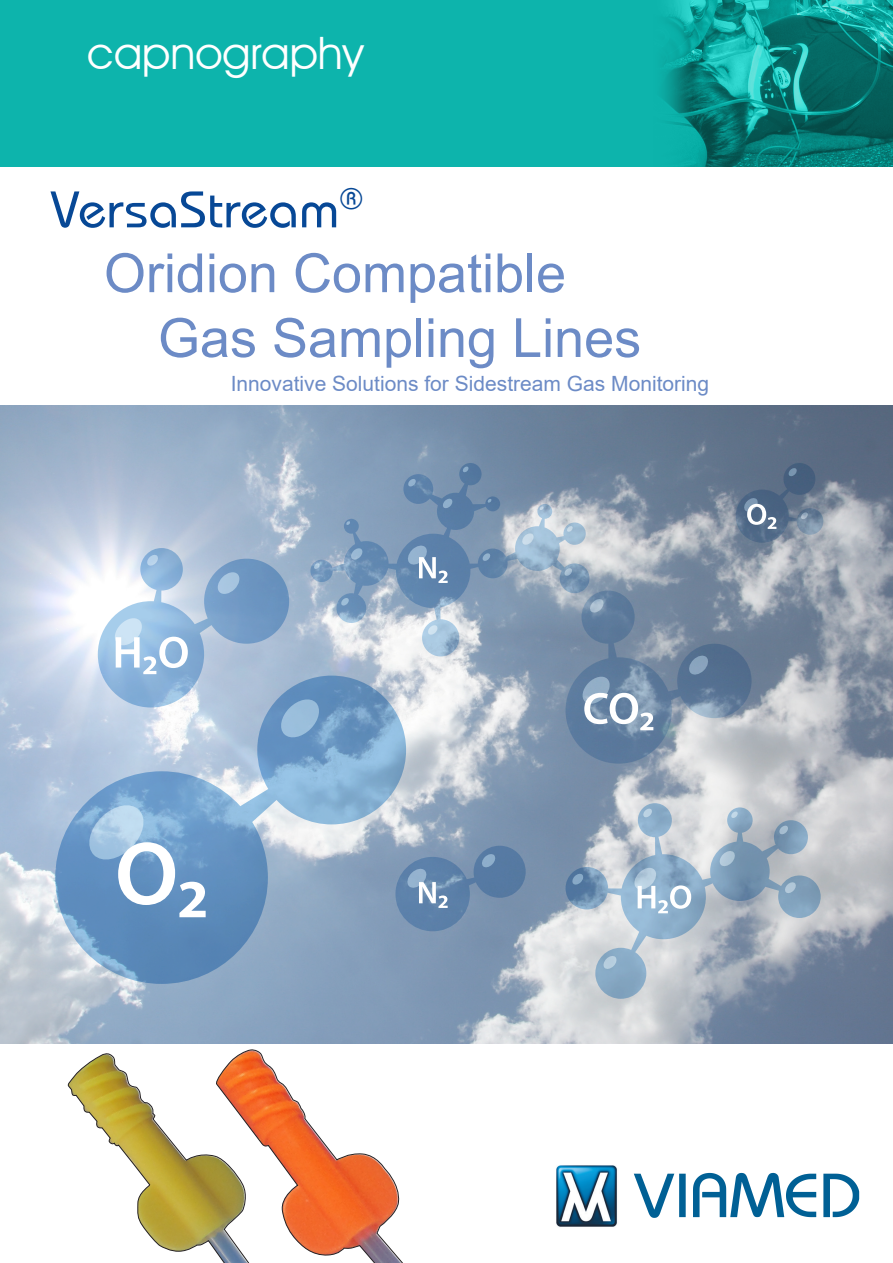
<style>
.page{position:relative;width:893px;height:1263px;background:#fff}
.page>*{position:absolute;margin:0;border:0;box-sizing:border-box;transform-origin:0 0}
.t1{font:54px/64.8px "Arial";color:#6c8bc6}
.t2{font:500 54px "Bauhaus Itc TEE";color:#074896}
.t3{font:44.7px "Avant Garde IT Cby BT";color:#fff}
.t4{font:21px "Arial";color:#6c8bc6}
</style>
<div class="page">
<div style="left:0;top:0;width:893px;height:167px;background:#0db4ac"></div>
<img style="left:663px;top:0;width:230px;height:167px">
<img style="left:556px;top:1165px;width:228px;height:62px">
<svg style="left:67px;top:1049px;width:336px;height:214px"></svg>
<img style="left:0;top:406px;width:893px;height:637px">
<svg style="left:406px;top:846px;width:120px;height:85px;background:#6e8cae"></svg>
<svg style="left:55px;top:676px;width:351px;height:308px;background:#8eadcc"></svg>
<svg style="left:86px;top:802px;width:120px;height:115px;background:#8cb1d4"></svg>
<svg style="left:566px;top:590px;width:186px;height:174px;background:#7e92aa"></svg>
<svg style="left:310px;top:463px;width:279px;height:193px;background:#8ea5bd"></svg>
<svg style="left:350px;top:547px;width:13px;height:13px"></svg>
<svg style="left:521px;top:533px;width:13px;height:12px"></svg>
<svg style="left:442px;top:498px;width:11px;height:11px"></svg>
<svg style="left:482px;top:553px;width:9px;height:8px"></svg>
<svg style="left:341px;top:597px;width:8px;height:9px"></svg>
<svg style="left:408px;top:478px;width:8px;height:9px"></svg>
<svg style="left:564px;top:568px;width:9px;height:8px"></svg>
<svg style="left:427px;top:624px;width:11px;height:11px"></svg>
<svg style="left:462px;top:466px;width:7px;height:7px"></svg>
<svg style="left:567px;top:526px;width:6px;height:6px"></svg>
<svg style="left:346px;top:521px;width:4px;height:4px"></svg>
<svg style="left:487px;top:499px;width:5px;height:4px"></svg>
<svg style="left:539px;top:506px;width:5px;height:4px"></svg>
<svg style="left:566px;top:803px;width:255px;height:196px;background:#a9b7c5"></svg>
<svg style="left:603px;top:955px;width:14px;height:15px"></svg>
<svg style="left:719px;top:850px;width:17px;height:17px"></svg>
<svg style="left:572px;top:873px;width:12px;height:12px"></svg>
<svg style="left:643px;top:808px;width:10px;height:10px"></svg>
<svg style="left:784px;top:881px;width:13px;height:13px"></svg>
<svg style="left:779px;top:825px;width:10px;height:10px"></svg>
<svg style="left:731px;top:811px;width:7px;height:7px"></svg>
<svg style="left:98px;top:548px;width:224px;height:192px;background:#a7c1db"></svg>
<svg style="left:407px;top:544px;width:41px;height:39px;background:#819fbf"></svg>
<svg style="left:633px;top:867px;width:58px;height:46px"></svg>
<svg style="left:736px;top:463px;width:87px;height:80px;background:#667a91"></svg>
<h2 class="t3" style="left:87px;top:26px;width:278px">capnography</h2>
<h1 class="t2" style="left:50px;top:177px;width:315px">VersaStream<sup>®</sup></h1>
<h1 class="t1" style="left:158px;top:240px;width:485px;text-indent:-54px">Oridion Compatible<br>Gas Sampling Lines</h1>
<p class="t4" style="left:231px;top:369px;width:480px">Innovative Solutions for Sidestream Gas Monitoring</p>
</div>
